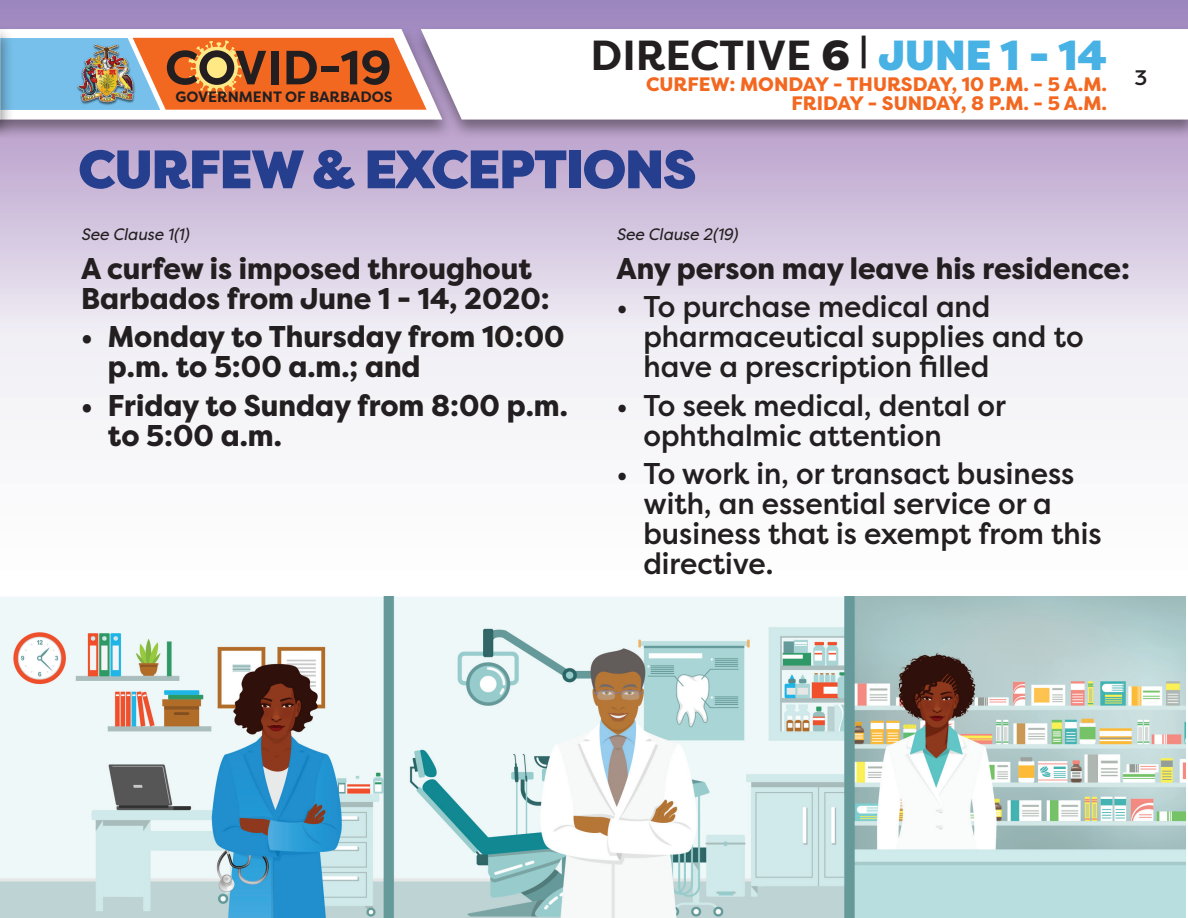
<style>
.page{position:relative;width:1188px;height:918px;background:#fff}
.page>*{position:absolute;margin:0;border:0;box-sizing:border-box;transform-origin:0 0}
.t1{font:900 54px "Filson Pro";letter-spacing:-.025em;color:#253f8e}
.t2{font:700 42px "Filson Pro";color:#231f20}
.t3{font:500 30px/30px "Filson Pro";color:#231f20;scale:.95 1}
.t4{font:800 30px/30px "Filson Pro";color:#231f20;scale:.95 1}
.t5{font:500 21px "Filson Pro";color:#231f20}
.t6{font:800 19.5px/19.5px "Filson Pro";color:#f36821;text-align:right}
.t7{font:italic 16.5px "Filson Pro";color:#231f20;scale:.95 1}
.t8{font:700 15px "Filson Pro";color:#231f20}
.s1{font-weight:900}
.s2{font-weight:900;color:#48b2e5}
</style>
<div class="page">
<svg style="left:0;top:0;width:1px;height:420px"></svg>
<svg style="left:1px;top:0;width:1187px;height:420px"></svg>
<div style="left:0;top:25px;width:455px;height:115px;background:#231f20;opacity:.49"></div>
<svg style="left:14px;top:29px;width:398px;height:91px"></svg>
<img style="left:76px;top:43px;width:59px;height:63px">
<div style="left:412px;top:25px;width:776px;height:115px;background:#231f20;opacity:.49"></div>
<svg style="left:421px;top:29px;width:767px;height:91px"></svg>
<div style="left:0;top:25px;width:14px;height:115px;background:#231f20;opacity:.49"></div>
<img style="left:0;top:596px;width:1186px;height:322px">
<h2 class="t2" style="left:591px;top:28px;width:518px">DIRECTIVE <span class="s1">6</span> <sup>|</sup> <span class="s2">JUNE 1 - 14</span></h2>
<p class="t6" style="left:646px;top:75px;width:462px">CURFEW: MONDAY - THURSDAY, 10 P.M. - 5 A.M.<br>FRIDAY - SUNDAY, 8 P.M. - 5 A.M.</p>
<p class="t5" style="left:1135px;top:63px;width:14px">3</p>
<h1 class="t1" style="left:78px;top:136px;width:620px">CURFEW &amp; EXCEPTIONS</h1>
<p class="t7" style="left:616px;top:223px;width:129px">See Clause 2(19)</p>
<p class="t4" style="left:616px;top:254px;width:542px">Any person may leave his residence:</p>
<p class="t3" style="left:643px;top:291px;width:465px;text-indent:-27px">• To purchase medical and pharmaceutical supplies and to have a prescription filled</p>
<p class="t3" style="left:643px;top:390px;width:383px;text-indent:-27px">• To seek medical, dental or ophthalmic attention</p>
<p class="t3" style="left:643px;top:458px;width:484px;text-indent:-27px">• To work in, or transact business with, an essential service or a business that is exempt from this directive.</p>
<p class="t8" style="left:176px;top:87px;width:219px">GOVERNMENT OF BARBADOS</p>
<p class="t7" style="left:81px;top:223px;width:115px">See Clause 1(1)</p>
<p class="t4" style="left:81px;top:254px;width:495px">A curfew is imposed throughout<br>Barbados from June 1 - 14, 2020:</p>
<p class="t4" style="left:108px;top:322px;width:482px;text-indent:-27px">• Monday to Thursday from 10:00 p.m. to 5:00 a.m.; and</p>
<p class="t4" style="left:108px;top:391px;width:486px;text-indent:-27px">• Friday to Sunday from 8:00 p.m. to 5:00 a.m.</p>
</div>
